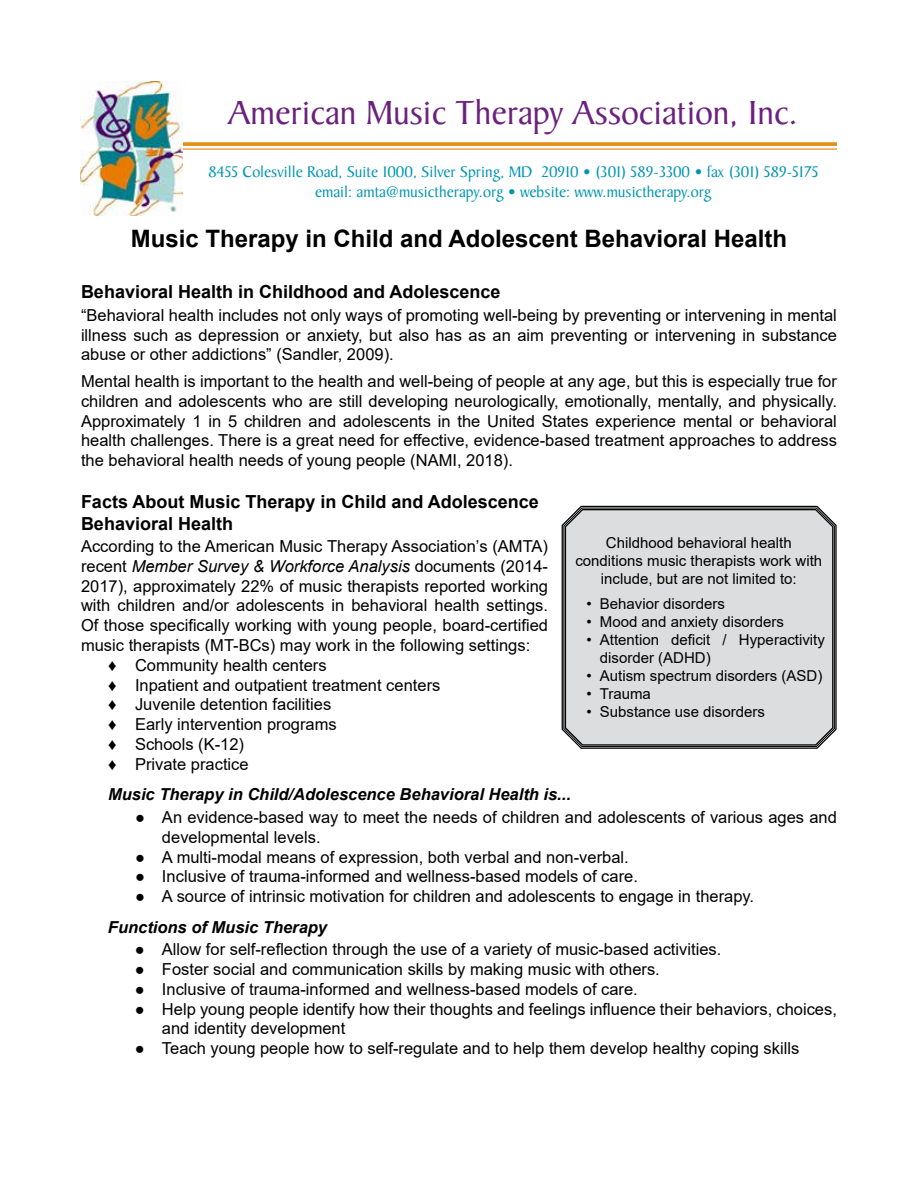
<style>
.page{position:relative;width:918px;height:1188px;background:#fff}
.page>*{position:absolute;margin:0;border:0;box-sizing:border-box;transform-origin:0 0}
.t1{font:36px "Baker Signet";color:#6c217f}
.t2{font:700 24px "Arial";color:#000}
.t3{font:700 18px/21.6px "Arial";color:#000}
.t4{font:16.5px/19.8px "Arial";color:#000;text-align:justify}
.t5{font:16.5px/19.8px "Baker Signet";color:#0095b4;text-align:center}
.t6{font:italic 700 16.5px "Arial";color:#000}
.t7{font:italic 16.5px "Arial";color:#000}
.t8{font:15px/18px "Arial";color:#000;text-align:center}
.s1{font-style:normal}
</style>
<div class="page">
<svg style="left:183px;top:142px;width:654px;height:4px;background:#e69627"></svg>
<hr style="left:157px;top:148px;width:680px;height:2px;background:#e5901a">
<img style="left:81px;top:82px;width:102px;height:134px">
<svg style="left:561px;top:505px;width:276px;height:244px;background:#696969"></svg>
<div style="left:564px;top:508px;width:270px;height:238px;background:#dcddde"></div>
<h1 class="t1" style="left:228px;top:93px;width:571px">American Music Therapy Association, Inc.</h1>
<p class="t5" style="left:208px;top:163px;width:612px">8455 Colesville Road, Suite 1000, Silver Spring, MD 20910 • (301) 589-3300 • fax (301) 589-5175 email: amta@musictherapy.org • website: www.musictherapy.org</p>
<h2 class="t2" style="left:131px;top:222px;width:658px">Music Therapy in Child and Adolescent Behavioral Health</h2>
<p class="t3" style="left:81px;top:281px;width:421px">Behavioral Health in Childhood and Adolescence</p>
<p class="t4" style="left:81px;top:305px;width:758px">“Behavioral health includes not only ways of promoting well-being by preventing or intervening in mental illness such as depression or anxiety, but also has as an aim preventing or intervening in substance abuse or other addictions” (Sandler, 2009).</p>
<p class="t4" style="left:81px;top:371px;width:758px">Mental health is important to the health and well-being of people at any age, but this is especially true for children and adolescents who are still developing neurologically, emotionally, mentally, and physically.<br>Approximately 1 in 5 children and adolescents in the United States experience mental or behavioral health challenges. There is a great need for effective, evidence-based treatment approaches to address the behavioral health needs of young people (NAMI, 2018).</p>
<p class="t3" style="left:81px;top:491px;width:459px">Facts About Music Therapy in Child and Adolescence<br>Behavioral Health</p>
<p class="t4" style="left:81px;top:536px;width:469px">According to the American Music Therapy Association’s (AMTA)</p>
<p class="t7" style="left:81px;top:555px;width:469px"><span class="s1">recent</span> Member Survey &amp; Workforce Analysis <span class="s1">documents (2014-</span></p>
<p class="t4" style="left:81px;top:576px;width:469px">2017), approximately 22% of music therapists reported working</p>
<p class="t4" style="left:81px;top:596px;width:469px">with children and/or adolescents in behavioral health settings.</p>
<p class="t4" style="left:81px;top:615px;width:469px">Of those specifically working with young people, board-certified</p>
<p class="t4" style="left:81px;top:635px;width:451px">music therapists (MT‑BCs) may work in the following settings:</p>
<p class="t4" style="left:108px;top:655px;width:220px">♦ Community health centers</p>
<p class="t4" style="left:108px;top:675px;width:334px">♦ Inpatient and outpatient treatment centers</p>
<p class="t4" style="left:108px;top:695px;width:225px">♦ Juvenile detention facilities</p>
<p class="t4" style="left:108px;top:714px;width:230px">♦ Early intervention programs</p>
<p class="t4" style="left:108px;top:734px;width:138px">♦ Schools (K-12)</p>
<p class="t4" style="left:108px;top:754px;width:142px">♦ Private practice</p>
<p class="t6" style="left:108px;top:784px;width:465px">Music Therapy in Child/Adolescence Behavioral Health is...</p>
<p class="t4" style="left:162px;top:807px;width:676px;text-indent:-27px">● An evidence-based way to meet the needs of children and adolescents of various ages and developmental levels.</p>
<p class="t4" style="left:135px;top:847px;width:495px">● A multi-modal means of expression, both verbal and non-verbal.</p>
<p class="t4" style="left:135px;top:867px;width:504px">● Inclusive of trauma-informed and wellness-based models of care.</p>
<p class="t4" style="left:135px;top:886px;width:621px">● A source of intrinsic motivation for children and adolescents to engage in therapy.</p>
<p class="t6" style="left:108px;top:916px;width:221px">Functions of Music Therapy</p>
<p class="t4" style="left:135px;top:940px;width:588px">● Allow for self-reflection through the use of a variety of music-based activities.</p>
<p class="t4" style="left:135px;top:959px;width:526px">● Foster social and communication skills by making music with others.</p>
<p class="t4" style="left:135px;top:979px;width:504px">● Inclusive of trauma-informed and wellness-based models of care.</p>
<p class="t4" style="left:162px;top:999px;width:676px;text-indent:-27px">● Help young people identify how their thoughts and feelings influence their behaviors, choices, and identity development</p>
<p class="t4" style="left:135px;top:1039px;width:666px">● Teach young people how to self-regulate and to help them develop healthy coping skills</p>
<p class="t8" style="left:575px;top:534px;width:248px">Childhood behavioral health conditions music therapists work with include, but are not limited to:</p>
<p class="t8" style="left:586px;top:595px;width:140px">• Behavior disorders</p>
<p class="t8" style="left:586px;top:613px;width:199px">• Mood and anxiety disorders</p>
<p class="t8" style="left:600px;top:631px;width:226px;text-align:left;text-indent:-14px">• Attention deficit / Hyperactivity disorder (ADHD)</p>
<p class="t8" style="left:586px;top:667px;width:238px">• Autism spectrum disorders (ASD)</p>
<p class="t8" style="left:586px;top:685px;width:66px">• Trauma</p>
<p class="t8" style="left:586px;top:703px;width:180px">• Substance use disorders</p>
</div>
